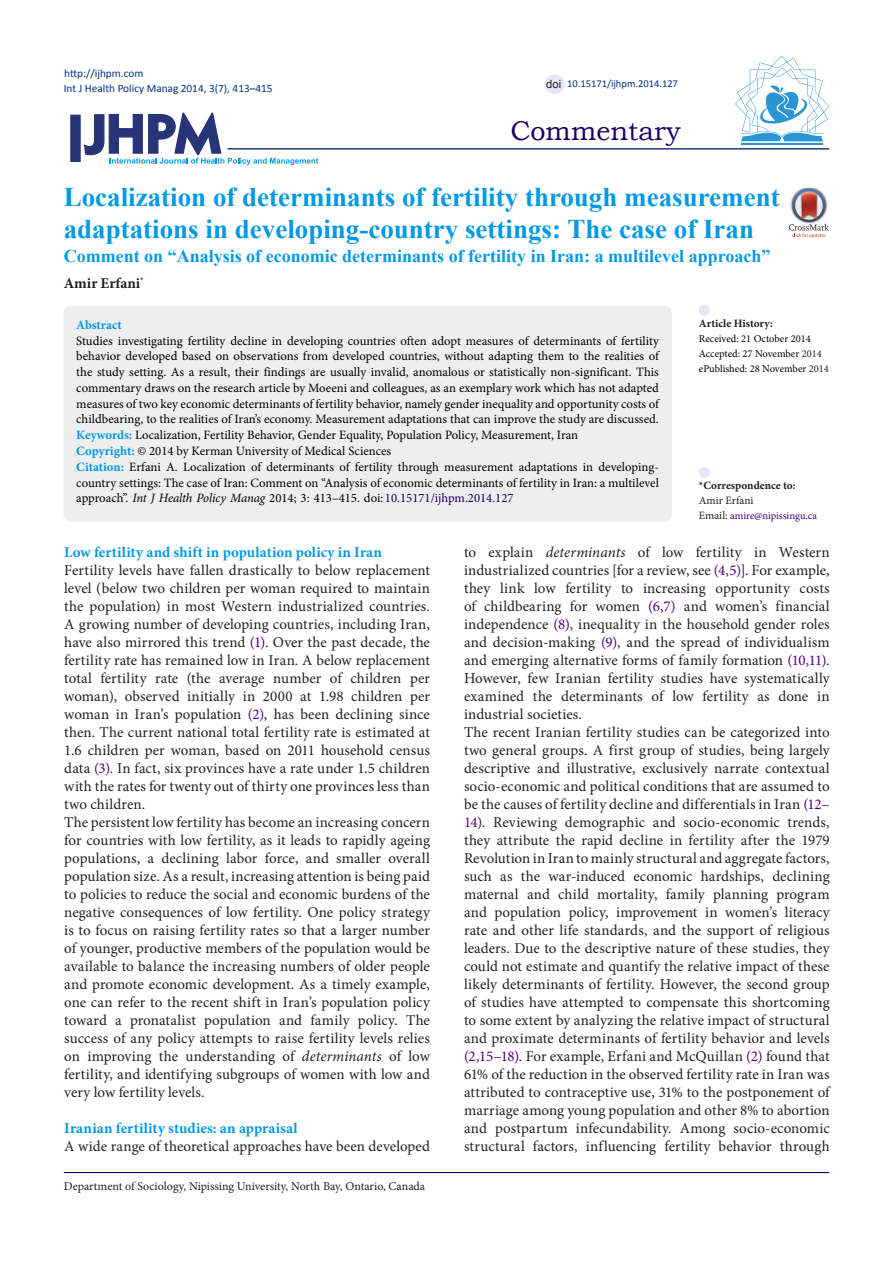
<style>
.page{position:relative;width:893px;height:1263px;background:#fff}
.page>*{position:absolute;margin:0;border:0;box-sizing:border-box;transform-origin:0 0}
.Default{font:700 27px/31.5px "Times New Roman";color:#0099e5}
.t1{font:27px "Bookman Old Style";color:#190066}
.Default-2{font:700 18px "Times New Roman";color:#0099e5}
.t2{font:15px/18px "Minion Pro";color:#231f20;text-align:justify}
.t3{font:700 15px "Minion Pro";letter-spacing:.01em;color:#0099e5}
.Default-3{font:700 15px "Minion Pro";color:#221e1f}
.Default-4{font:12.75px/15.8px "Minion Pro";color:#000;text-align:justify}
.Default-5{font:700 12.75px "Minion Pro";color:#0099e5}
.t4{font:12px "Minion Pro";color:#231f20}
.t5{font:11.25px "Calibri";color:#00317d}
.t6{font:700 11.25px "Minion Pro";color:#231f20}
.t7{font:11.25px "Minion Pro";color:#231f20}
.t8{font:11.25px "Arial";color:#231f20}
.t9{font:10.5px "Minion Pro";color:#000}
.t10{font:10.5px "Minion Pro";color:#4b0082}
.t11{font:10.5px "Calibri";color:#00317d}
.s1{font-weight:700;color:#0099e5}
.s2{font-style:italic}
.s3{color:#190066}
.s4{color:#231f20}
.s5{font-size:11.25px;color:#231f20}
.s6{color:#4b0082}
</style>
<div class="page">
<svg style="left:84px;top:112px;width:234px;height:53px"></svg>
<div style="left:70px;top:115px;width:11px;height:47px;background:#273578;border:1px solid #273578"></div>
<hr style="left:227px;top:148px;width:602px;height:2px;background:#273578">
<div style="left:64px;top:306px;width:608px;height:216px;background:#eee;border-radius:8px"></div>
<div style="left:699px;top:467px;width:11px;height:11px;background:#e6e6fa;border-radius:50%"></div>
<div style="left:699px;top:305px;width:11px;height:11px;background:#e6e6fa;border-radius:50%"></div>
<hr style="left:64px;top:1172px;width:765px;height:1px;background:#190066">
<hr style="left:741px;top:143px;width:82px;height:2px;background:#2995d2">
<svg style="left:735px;top:56px;width:94px;height:85px"></svg>
<div style="left:544px;top:74px;width:21px;height:20px;background:#e6e6fa;border-radius:50%"></div>
<svg style="left:789px;top:188px;width:40px;height:50px"></svg>
<p class="t5" style="left:64px;top:65px;width:81px">http://ijhpm.com</p>
<p class="t5" style="left:64px;top:81px;width:210px">Int J Health Policy Manag 2014, 3(7), 413–415</p>
<p class="t8" style="left:546px;top:76px;width:17px">doi</p>
<p class="t11" style="left:567px;top:76px;width:112px">10.15171/ijhpm.2014.127</p>
<p class="t1" style="left:510px;top:113px;width:172px">Commentary</p>
<p class="Default" style="left:64px;top:180px;width:717px">Localization of determinants of fertility through measurement adaptations in developing-country settings: The case of Iran</p>
<p class="Default-2" style="left:64px;top:243px;width:708px">Comment on “Analysis of economic determinants of fertility in Iran: a multilevel approach”</p>
<p class="Default-3" style="left:64px;top:273px;width:82px">Amir Erfani<sup>*</sup></p>
<p class="Default-5" style="left:76px;top:316px;width:47px">Abstract</p>
<p class="Default-4" style="left:76px;top:333px;width:584px">Studies investigating fertility decline in developing countries often adopt measures of determinants of fertility behavior developed based on observations from developed countries, without adapting them to the realities of the study setting. As a result, their findings are usually invalid, anomalous or statistically non-significant. This commentary draws on the research article by Moeeni and colleagues, as an exemplary work which has not adapted measures of two key economic determinants of fertility behavior, namely gender inequality and opportunity costs of childbearing, to the realities of Iran’s economy. Measurement adaptations that can improve the study are discussed.</p>
<p class="Default-4" style="left:76px;top:427px;width:503px"><span class="s1">Keywords:</span> Localization, Fertility Behavior, Gender Equality, Population Policy, Measurement, Iran</p>
<p class="Default-4" style="left:76px;top:443px;width:316px"><span class="s1">Copyright:</span> © 2014 by Kerman University of Medical Sciences</p>
<p class="Default-4" style="left:76px;top:459px;width:584px"><span class="s1">Citation:</span> Erfani A. Localization of determinants of fertility through measurement adaptations in developing&shy;country settings: The case of Iran: Comment on “Analysis of economic determinants of fertility in Iran: a multilevel approach”. <span class="s2">Int J Health Policy Manag</span> 2014; 3: 413–415. doi: <span class="s3">10.15171/ijhpm.2014.127</span></p>
<p class="t6" style="left:699px;top:315px;width:76px">Article History:</p>
<p class="t9" style="left:699px;top:331px;width:113px">Received: 21 October 2014</p>
<p class="t9" style="left:699px;top:346px;width:124px">Accepted: 27 November <span class="s4">2014</span></p>
<p class="t9" style="left:699px;top:361px;width:132px">ePublished: 28 November <span class="s4">2014</span></p>
<p class="t6" style="left:699px;top:477px;width:98px">*Correspondence to:</p>
<p class="t7" style="left:699px;top:493px;width:56px">Amir Erfani</p>
<p class="t10" style="left:699px;top:509px;width:120px"><span class="s5">Email:</span> amire@nipissingu.ca</p>
<p class="t3" style="left:64px;top:542px;width:319px">Low fertility and shift in population policy in Iran</p>
<p class="t2" style="left:64px;top:562px;width:367px">Fertility levels have fallen drastically to below replacement level (below two children per woman required to maintain the population) in most Western industrialized countries.<br>A growing number of developing countries, including Iran, have also mirrored this trend <span class="s6">(1)</span>. Over the past decade, the fertility rate has remained low in Iran. A below replacement total fertility rate (the average number of children per woman), observed initially in 2000 at 1.98 children per woman in Iran’s population <span class="s6">(2)</span>, has been declining since then. The current national total fertility rate is estimated at 1.6 children per woman, based on 2011 household census data <span class="s6">(3)</span>. In fact, six provinces have a rate under 1.5 children with the rates for twenty out of thirty one provinces less than two children.</p>
<p class="t2" style="left:64px;top:814px;width:367px">The persistent low fertility has become an increasing concern for countries with low fertility, as it leads to rapidly ageing populations, a declining labor force, and smaller overall population size. As a result, increasing attention is being paid to policies to reduce the social and economic burdens of the negative consequences of low fertility. One policy strategy is to focus on raising fertility rates so that a larger number of younger, productive members of the population would be available to balance the increasing numbers of older people and promote economic development. As a timely example, one can refer to the recent shift in Iran’s population policy toward a pronatalist population and family policy. The success of any policy attempts to raise fertility levels relies on improving the understanding of <span class="s2">determinants</span> of low fertility, and identifying subgroups of women with low and very low fertility levels.</p>
<p class="t3" style="left:64px;top:1118px;width:235px">Iranian fertility studies: an appraisal</p>
<p class="t2" style="left:64px;top:1138px;width:367px">A wide range of theoretical approaches have been developed</p>
<p class="t4" style="left:64px;top:1178px;width:363px">Department of Sociology, Nipissing University, North Bay, Ontario, Canada</p>
<p class="t2" style="left:464px;top:544px;width:367px">to explain <span class="s2">determinants</span> of low fertility in Western industrialized countries [for a review, see <span class="s6">(4,5)</span>]. For example, they link low fertility to increasing opportunity costs of childbearing for women <span class="s6">(6,7)</span> and women’s financial independence <span class="s6">(8)</span>, inequality in the household gender roles and decision-making <span class="s6">(9)</span>, and the spread of individualism and emerging alternative forms of family formation <span class="s6">(10,11)</span>.<br>However, few Iranian fertility studies have systematically examined the determinants of low fertility as done in industrial societies.</p>
<p class="t2" style="left:464px;top:724px;width:367px">The recent Iranian fertility studies can be categorized into two general groups. A first group of studies, being largely descriptive and illustrative, exclusively narrate contextual socio-economic and political conditions that are assumed to be the causes of fertility decline and differentials in Iran <span class="s6">(12– 14)</span>. Reviewing demographic and socio-economic trends, they attribute the rapid decline in fertility after the 1979<br>Revolution in Iran to mainly structural and aggregate factors, such as the war-induced economic hardships, declining maternal and child mortality, family planning program and population policy, improvement in women’s literacy rate and other life standards, and the support of religious leaders. Due to the descriptive nature of these studies, they could not estimate and quantify the relative impact of these likely determinants of fertility. However, the second group of studies have attempted to compensate this shortcoming to some extent by analyzing the relative impact of structural and proximate determinants of fertility behavior and levels <span class="s6">(2,15–18)</span>. For example, Erfani and McQuillan <span class="s6">(2)</span> found that 61% of the reduction in the observed fertility rate in Iran was attributed to contraceptive use, 31% to the postponement of marriage among young population and other 8% to abortion and postpartum infecundability. Among socio-economic structural factors, influencing fertility behavior through</p>
</div>
